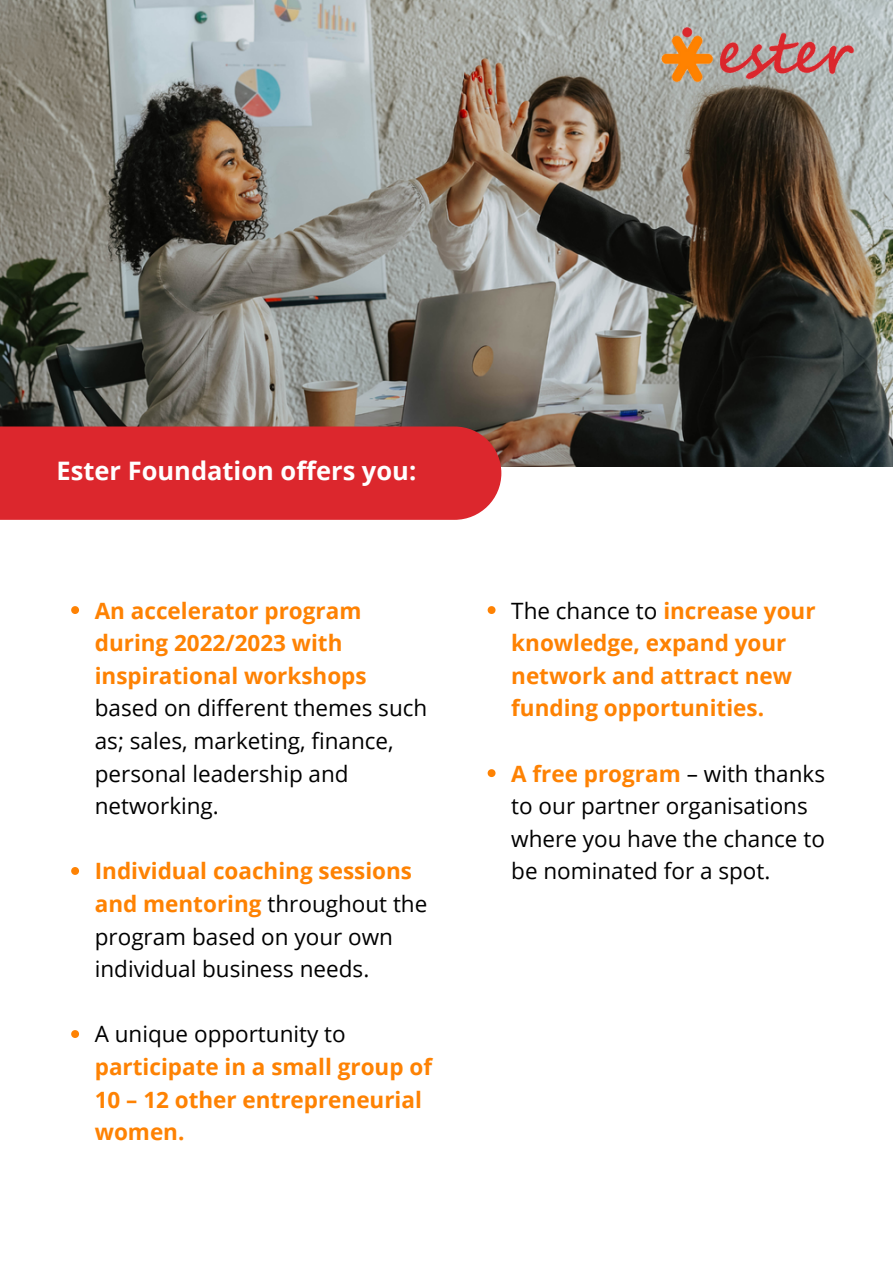
<style>
.page{position:relative;width:893px;height:1264px;background:#fff}
.page>*{position:absolute;margin:0;border:0;box-sizing:border-box;transform-origin:0 0}
.t1{font:700 25.5px "Open Sans";color:#fff}
.t2{font:22.5px/32.5px "Open Sans";color:#000}
.t3{font:700 22.5px/32.5px "Open Sans";color:#fe8203}
.s1{font-weight:700;color:#fe8203}
.s2{font-weight:400;color:#000}
</style>
<div class="page">
<img style="left:0;top:0;width:892px;height:466px">
<svg style="left:71px;top:606px;width:8px;height:8px"></svg>
<svg style="left:71px;top:867px;width:8px;height:7px"></svg>
<svg style="left:71px;top:1030px;width:8px;height:7px"></svg>
<svg style="left:487px;top:606px;width:8px;height:8px"></svg>
<svg style="left:487px;top:769px;width:8px;height:8px"></svg>
<img style="left:654px;top:11px;width:211px;height:78px">
<div style="left:0;top:426px;width:501px;height:94px;background:#dc272d"></div>
<p class="t1" style="left:57px;top:453px;width:361px">Ester Foundation offers you:</p>
<p class="t3" style="left:95px;top:593px;width:273px">An accelerator program during 2022/2023 with inspirational workshops</p>
<p class="t2" style="left:95px;top:691px;width:334px">based on different themes such as; sales, marketing, finance, personal leadership and networking.</p>
<p class="t2" style="left:95px;top:854px;width:334px"><span class="s1">Individual coaching sessions and mentoring</span> throughout the program based on your own individual business needs.</p>
<p class="t2" style="left:95px;top:1017px;width:252px">A unique opportunity to</p>
<p class="t3" style="left:95px;top:1050px;width:339px">participate in a small group of<br>10 – 12 other entrepreneurial women.</p>
<p class="t3" style="left:511px;top:593px;width:306px"><span class="s2">The chance to</span> increase your knowledge, expand your network and attract new funding opportunities.</p>
<p class="t2" style="left:511px;top:756px;width:315px"><span class="s1">A free program</span> – with thanks to our partner organisations where you have the chance to be nominated for a spot.</p>
</div>
